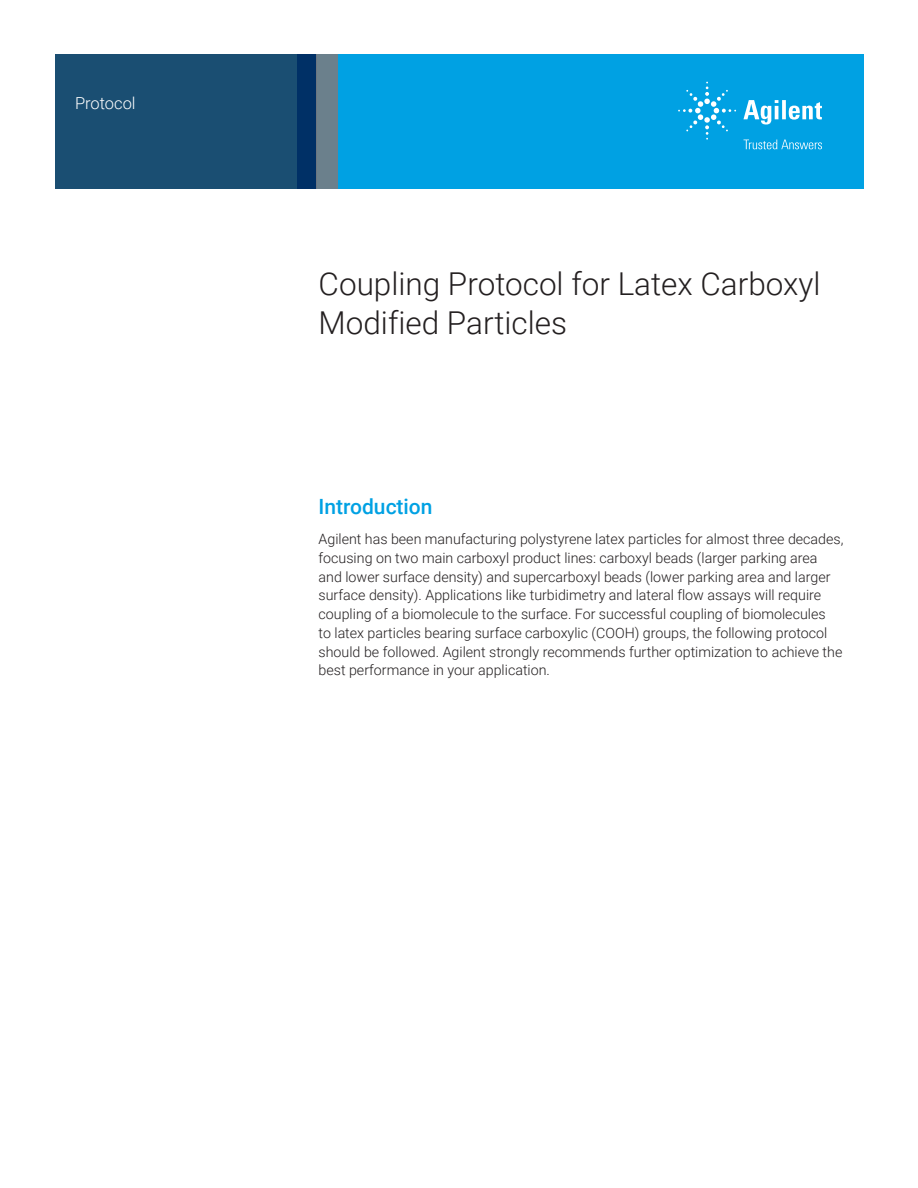
<style>
.page{position:relative;width:918px;height:1188px;background:#fff}
.page>*{position:absolute;margin:0;border:0;box-sizing:border-box;transform-origin:0 0}
.t1{font:300 31.5px/39px "Roboto";color:#231f20}
.Header_1{font:500 21px "Roboto";color:#00a1e3}
.Area_Identifier{font:300 16.5px "Roboto";color:#fff}
.Text{font:300 14.25px/18.8px "Roboto";color:#231f20}
</style>
<div class="page">
<div style="left:297px;top:54px;width:567px;height:135px;background:#00a1e3"></div>
<svg style="left:55px;top:54px;width:261px;height:135px;background:#184b71"></svg>
<div style="left:316px;top:54px;width:22px;height:135px;background:#6b808c"></div>
<svg style="left:743px;top:100px;width:79px;height:25px"></svg>
<svg style="left:678px;top:82px;width:58px;height:58px"></svg>
<svg style="left:744px;top:140px;width:78px;height:9px"></svg>
<p class="Area_Identifier" style="left:75px;top:91px;width:62px">Protocol</p>
<p class="t1" style="left:319px;top:263px;width:503px">Coupling Protocol for Latex Carboxyl<br>Modified Particles</p>
<p class="Header_1" style="left:319px;top:491px;width:116px">Introduction</p>
<p class="Text" style="left:319px;top:529px;width:526px">Agilent has been manufacturing polystyrene latex particles for almost three decades, focusing on two main carboxyl product lines: carboxyl beads (larger parking area and lower surface density) and supercarboxyl beads (lower parking area and larger surface density). Applications like turbidimetry and lateral flow assays will require coupling of a biomolecule to the surface. For successful coupling of biomolecules<br>to latex particles bearing surface carboxylic (COOH) groups, the following protocol should be followed. Agilent strongly recommends further optimization to achieve the best performance in your application.</p>
</div>
